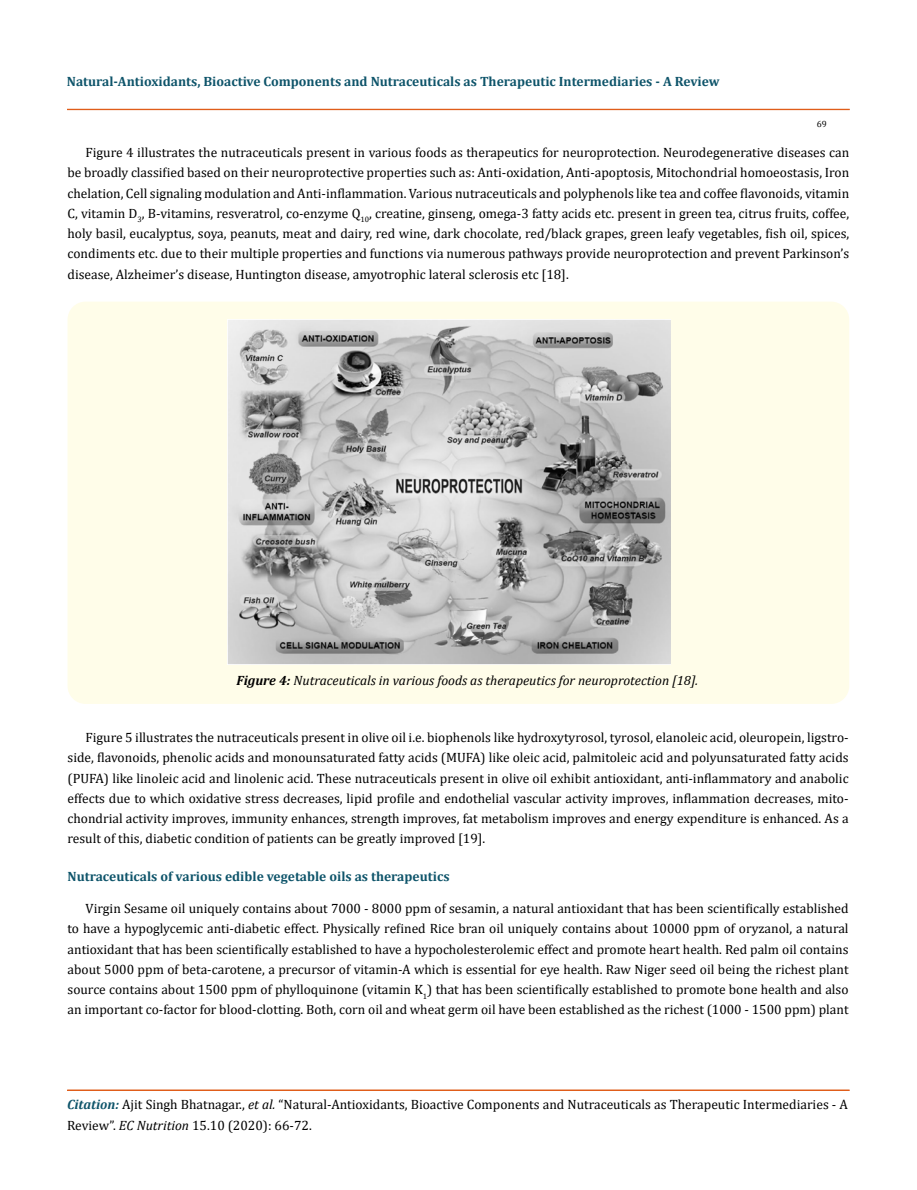
<style>
.page{position:relative;width:917px;height:1190px;background:#fff}
.page>*{position:absolute;margin:0;border:0;box-sizing:border-box;transform-origin:0 0}
.t1{font:13.5px/20.2px "Cambria";color:#000;text-align:justify}
.t2{font:700 13.5px "Cambria";color:#0e546a}
.t3{font:italic 13.5px "Cambria";color:#000}
.t4{font:9px "Cambria";color:#000}
.s1{font-weight:700}
.s2{font-weight:700;font-style:italic;color:#0e546a}
.s3{font-style:italic}
</style>
<div class="page">
<div style="left:67px;top:109px;width:782px;height:1px;border:1px solid #e05d1a"></div>
<div style="left:67px;top:1090px;width:782px;height:1px;border:1px solid #e05d1a"></div>
<div style="left:68px;top:302px;width:781px;height:402px;background:#fffde9;border-radius:18px"></div>
<img style="left:228px;top:320px;width:442px;height:344px">
<p class="t2" style="left:67px;top:72px;width:654px">Natural-Antioxidants, Bioactive Components and Nutraceuticals as Therapeutic Intermediaries - A Review</p>
<p class="t4" style="left:816px;top:118px;width:11px">69</p>
<p class="t1" style="left:67px;top:142px;width:783px;text-indent:18px">Figure 4 illustrates the nutraceuticals present in various foods as therapeutics for neuroprotection. Neurodegenerative diseases can be broadly classified based on their neuroprotective properties such as: Anti-oxidation, Anti-apoptosis, Mitochondrial homoeostasis, Iron chelation, Cell signaling modulation and Anti-inflammation. Various nutraceuticals and polyphenols like tea and coffee flavonoids, vitamin C, vitamin D<sub>3</sub>, B-vitamins, resveratrol, co-enzyme Q<sub>10</sub>, creatine, ginseng, omega-3 fatty acids etc. present in green tea, citrus fruits, coffee, holy basil, eucalyptus, soya, peanuts, meat and dairy, red wine, dark chocolate, red/black grapes, green leafy vegetables, fish oil, spices, condiments etc. due to their multiple properties and functions via numerous pathways provide neuroprotection and prevent Parkinson’s disease, Alzheimer’s disease, Huntington disease, amyotrophic lateral sclerosis etc [18].</p>
<p class="t3" style="left:236px;top:671px;width:463px"><span class="s1">Figure 4:</span> Nutraceuticals in various foods as therapeutics for neuroprotection [18].</p>
<p class="t1" style="left:68px;top:727px;width:782px;text-indent:18px">Figure 5 illustrates the nutraceuticals present in olive oil i.e. biophenols like hydroxytyrosol, tyrosol, elanoleic acid, oleuropein, ligstro&shy;side, flavonoids, phenolic acids and monounsaturated fatty acids (MUFA) like oleic acid, palmitoleic acid and polyunsaturated fatty acids (PUFA) like linoleic acid and linolenic acid. These nutraceuticals present in olive oil exhibit antioxidant, anti-inflammatory and anabolic effects due to which oxidative stress decreases, lipid profile and endothelial vascular activity improves, inflammation decreases, mito&shy;chondrial activity improves, immunity enhances, strength improves, fat metabolism improves and energy expenditure is enhanced. As a result of this, diabetic condition of patients can be greatly improved [19].</p>
<p class="t2" style="left:68px;top:866px;width:383px">Nutraceuticals of various edible vegetable oils as therapeutics</p>
<p class="t1" style="left:68px;top:898px;width:782px;text-indent:18px">Virgin Sesame oil uniquely contains about 7000 - 8000 ppm of sesamin, a natural antioxidant that has been scientifically established to have a hypoglycemic anti-diabetic effect. Physically refined Rice bran oil uniquely contains about 10000 ppm of oryzanol, a natural antioxidant that has been scientifically established to have a hypocholesterolemic effect and promote heart health. Red palm oil contains about 5000 ppm of beta-carotene, a precursor of vitamin-A which is essential for eye health. Raw Niger seed oil being the richest plant source contains about 1500 ppm of phylloquinone (vitamin K<sub>1</sub>) that has been scientifically established to promote bone health and also an important co-factor for blood-clotting. Both, corn oil and wheat germ oil have been established as the richest (1000 - 1500 ppm) plant</p>
<p class="t1" style="left:67px;top:1093px;width:782px;line-height:21px"><span class="s2">Citation:</span> Ajit Singh Bhatnagar., <span class="s3">et al.</span> “Natural-Antioxidants, Bioactive Components and Nutraceuticals as Therapeutic Intermediaries - A<br>Review”. <span class="s3">EC Nutrition</span> 15.10 (2020): 66-72.</p>
</div>
